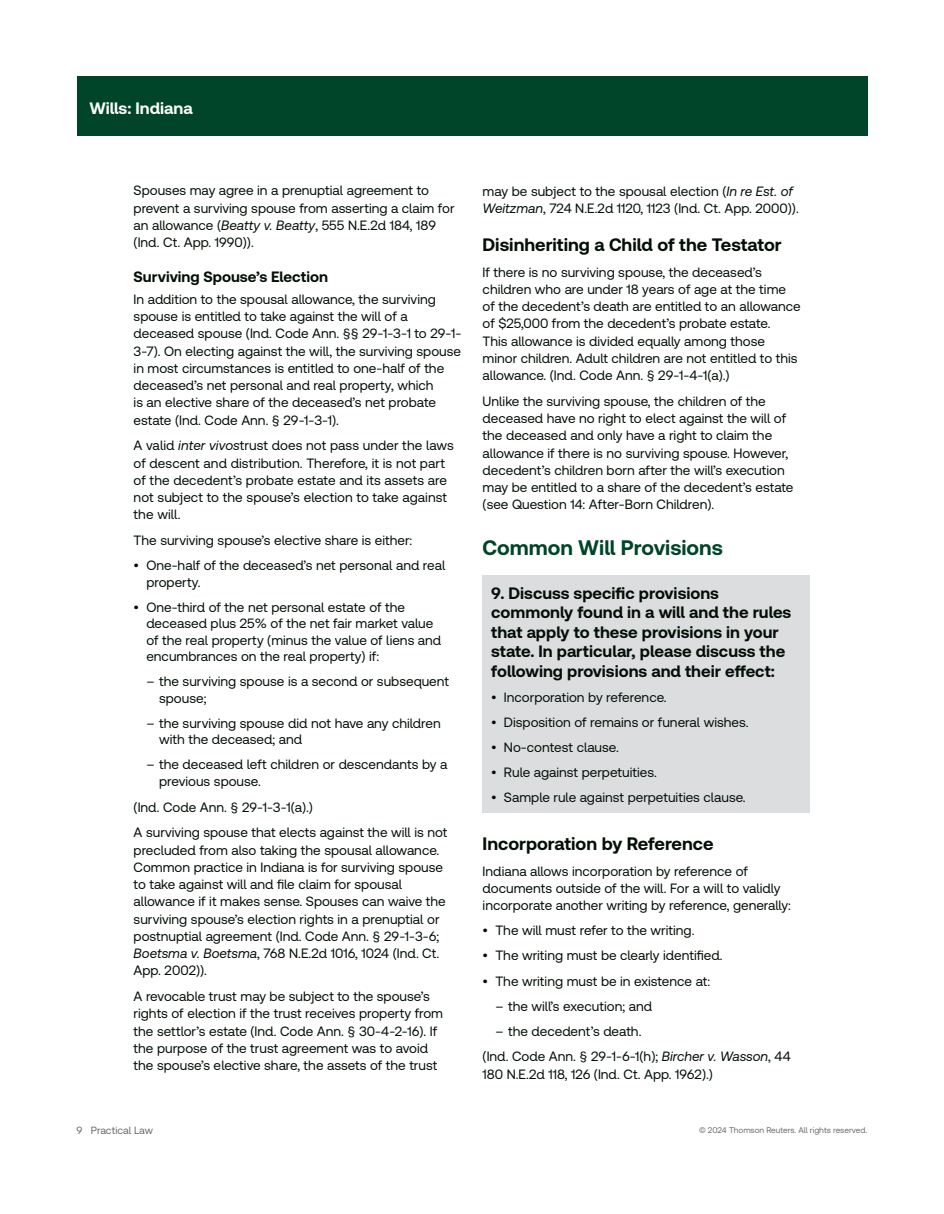
<style>
.page{position:relative;width:944px;height:1214px;background:#fff}
.page>*{position:absolute;margin:0;border:0;box-sizing:border-box;transform-origin:0 0}
.t1{font:700 21px "Clario";color:#004529}
.t2{font:700 18px "Clario";color:#020f06}
.t3{font:700 16.5px/19.5px "Clario";color:#020f06}
.t4{font:700 16.5px "Clario";color:#fff}
.t5{font:700 15px "Clario";color:#020f06}
.t6{font:13.5px/17.2px "Clario";color:#020f06}
.t7{font:10.5px "Clario";color:#676d66}
.t8{font:8.25px "Clario";color:#676d66}
.s1{font-style:italic}
</style>
<div class="page">
<div style="left:77px;top:77px;width:790px;height:59px;background:#004529"></div>
<div style="left:482px;top:575px;width:328px;height:237px;background:#dcdddf"></div>
<p class="t4" style="left:89px;top:98px;width:105px">Wills: Indiana</p>
<p class="t6" style="left:134px;top:182px;width:322px">Spouses may agree in a prenuptial agreement to prevent a surviving spouse from asserting a claim for an allowance (<span class="s1">Beatty v. Beatty</span>, 555 N.E.2d 184, 189 (Ind. Ct. App. 1990)).</p>
<p class="t5" style="left:134px;top:267px;width:196px">Surviving Spouse’s Election</p>
<p class="t6" style="left:134px;top:290px;width:329px">In addition to the spousal allowance, the surviving spouse is entitled to take against the will of a deceased spouse (Ind. Code Ann. §§ 29-1-3-1 to 29-1- 3-7). On electing against the will, the surviving spouse in most circumstances is entitled to one-half of the deceased’s net personal and real property, which<br>is an elective share of the deceased’s net probate estate (Ind. Code Ann. § 29-1-3-1).</p>
<p class="t6" style="left:134px;top:436px;width:322px">A valid <span class="s1">inter vivos</span>trust does not pass under the laws of descent and distribution. Therefore, it is not part of the decedent’s probate estate and its assets are not subject to the spouse’s election to take against the will.</p>
<p class="t6" style="left:134px;top:531px;width:280px">The surviving spouse’s elective share is either:</p>
<p class="t6" style="left:146px;top:557px;width:300px;line-height:16.5px;text-indent:-13px">• One-half of the deceased’s net personal and real property.</p>
<p class="t6" style="left:146px;top:598px;width:296px;line-height:16.5px;text-indent:-13px">• One-third of the net personal estate of the deceased plus 25% of the net fair market value of the real property (minus the value of liens and encumbrances on the real property) if:</p>
<p class="t6" style="left:159px;top:673px;width:291px;line-height:16.5px;text-indent:-13px">– the surviving spouse is a second or subsequent spouse;</p>
<p class="t6" style="left:159px;top:714px;width:283px;line-height:16.5px;text-indent:-13px">– the surviving spouse did not have any children with the deceased; and</p>
<p class="t6" style="left:159px;top:756px;width:290px;line-height:16.5px;text-indent:-13px">– the deceased left children or descendants by a previous spouse.</p>
<p class="t6" style="left:134px;top:793px;width:315px;line-height:25.8px">(Ind. Code Ann. § 29-1-3-1(a).)<br>A surviving spouse that elects against the will is not</p>
<p class="t6" style="left:134px;top:840px;width:314px">precluded from also taking the spousal allowance.<br>Common practice in Indiana is for surviving spouse to take against will and file claim for spousal allowance if it makes sense. Spouses can waive the surviving spouse’s election rights in a prenuptial or postnuptial agreement (Ind. Code Ann. § 29-1-3-6; <span class="s1">Boetsma v. Boetsma</span>, 768 N.E.2d 1016, 1024 (Ind. Ct.<br>App. 2002)).</p>
<p class="t6" style="left:134px;top:987px;width:311px">A revocable trust may be subject to the spouse’s rights of election if the trust receives property from the settlor’s estate (Ind. Code Ann. § 30-4-2-16). If the purpose of the trust agreement was to avoid the spouse’s elective share, the assets of the trust</p>
<p class="t6" style="left:482px;top:182px;width:318px">may be subject to the spousal election (<span class="s1">In re Est. of<br>Weitzman</span>, 724 N.E.2d 1120, 1123 (Ind. Ct. App. 2000)).</p>
<h2 class="t2" style="left:482px;top:233px;width:301px">Disinheriting a Child of the Testator</h2>
<p class="t6" style="left:482px;top:263px;width:319px">If there is no surviving spouse, the deceased’s children who are under 18 years of age at the time of the decedent’s death are entitled to an allowance of $25,000 from the decedent’s probate estate.<br>This allowance is divided equally among those minor children. Adult children are not entitled to this allowance. (Ind. Code Ann. § 29-1-4-1(a).)</p>
<p class="t6" style="left:482px;top:392px;width:312px">Unlike the surviving spouse, the children of the deceased have no right to elect against the will of the deceased and only have a right to claim the allowance if there is no surviving spouse. However, decedent’s children born after the will’s execution may be entitled to a share of the decedent’s estate (see Question 14: After-Born Children).</p>
<h1 class="t1" style="left:482px;top:534px;width:242px">Common Will Provisions</h1>
<p class="t3" style="left:491px;top:582px;width:302px">9. Discuss specific provisions commonly found in a will and the rules that apply to these provisions in your state. In particular, please discuss the following provisions and their effect:</p>
<p class="t6" style="left:491px;top:688px;width:177px">• Incorporation by reference.</p>
<p class="t6" style="left:491px;top:713px;width:259px">• Disposition of remains or funeral wishes.</p>
<p class="t6" style="left:491px;top:738px;width:129px">• No-contest clause.</p>
<p class="t6" style="left:491px;top:763px;width:167px">• Rule against perpetuities.</p>
<p class="t6" style="left:491px;top:788px;width:256px">• Sample rule against perpetuities clause.</p>
<h2 class="t2" style="left:482px;top:832px;width:232px">Incorporation by Reference</h2>
<p class="t6" style="left:482px;top:862px;width:310px">Indiana allows incorporation by reference of documents outside of the will. For a will to validly incorporate another writing by reference, generally:</p>
<p class="t6" style="left:482px;top:921px;width:213px">• The will must refer to the writing.</p>
<p class="t6" style="left:482px;top:946px;width:241px">• The writing must be clearly identified.</p>
<p class="t6" style="left:482px;top:971px;width:229px">• The writing must be in existence at:</p>
<p class="t6" style="left:495px;top:996px;width:158px">– the will’s execution; and</p>
<p class="t6" style="left:482px;top:1017px;width:310px;line-height:25.8px;text-indent:13px">– the decedent’s death.<br>(Ind. Code Ann. § 29-1-6-1(h); <span class="s1">Bircher v. Wasson</span>, 44</p>
<p class="t6" style="left:482px;top:1064px;width:232px">180 N.E.2d 118, 126 (Ind. Ct. App. 1962).)</p>
<p class="t7" style="left:77px;top:1124px;width:78px">9 Practical Law</p>
<p class="t8" style="left:699px;top:1124px;width:170px">© 2024 Thomson Reuters. All rights reserved.</p>
</div>
